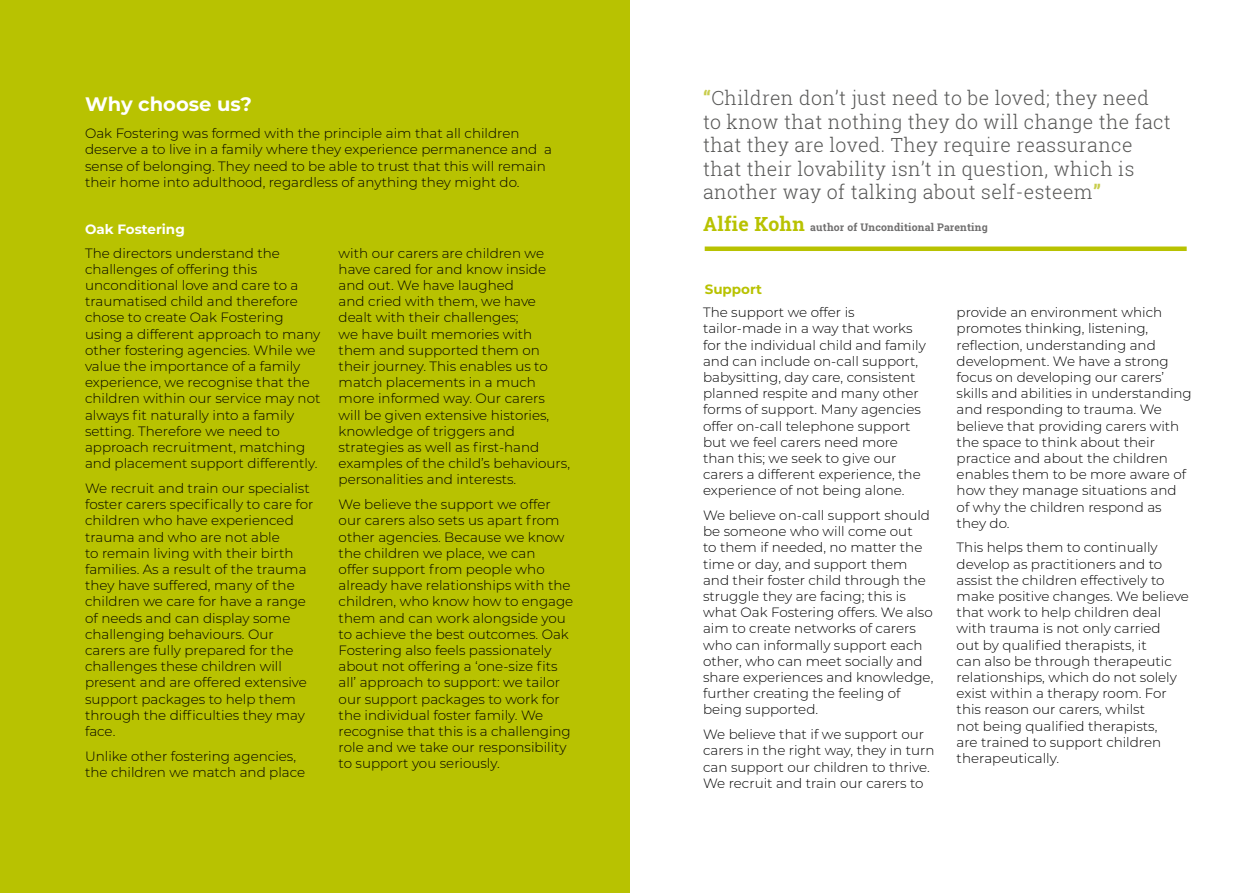
<style>
.page{position:relative;width:1259px;height:893px;background:#fff}
.page>*{position:absolute;margin:0;border:0;box-sizing:border-box;transform-origin:0 0}
.t1{font:300 19.5px/23.4px "Roboto Slab";letter-spacing:.02em;color:#575756}
.t2{font:700 19.5px "Montserrat";color:#fff}
.t3{font:300 13.5px/16.2px "Montserrat";color:#000}
.t4{font:700 13.5px "Montserrat";color:#fff}
.t5{font:700 13.5px "Montserrat";color:#b8c201}
.t6{font:700 10.5px "Roboto Slab";letter-spacing:.02em;color:#706f6f}
.s1{font-weight:700;color:#c8cd4c}
.s2{font-size:19.5px;color:#b8c201}
</style>
<div class="page">
<div style="left:0;top:0;width:629px;height:893px;background:#b8c201"></div>
<div style="left:704px;top:246px;width:482px;height:5px;background:#b8c201"></div>
<h1 class="t2" style="left:85px;top:90px;width:168px">Why choose us?</h1>
<p class="t3" style="left:85px;top:125px;width:468px">Oak Fostering was formed with the principle aim that all children deserve a to live in a family where they experience permanence and a sense of belonging. They need to be able to trust that this will remain their home into adulthood, regardless of anything they might do.</p>
<h1 class="t1" style="left:703px;top:86px;width:469px"><span class="s1">“</span>Children don’t just need to be loved; they need to know that nothing they do will change the fact that they are loved. They require reassurance that their lovability isn’t in question, which is another way of talking about self-esteem<span class="s1">”</span></h1>
<p class="t4" style="left:85px;top:220px;width:101px">Oak Fostering</p>
<p class="t6" style="left:703px;top:220px;width:286px"><span class="s2">Alfie Kohn</span> author of Unconditional Parenting</p>
<p class="t3" style="left:85px;top:244px;width:237px">The directors understand the challenges of offering this unconditional love and care to a traumatised child and therefore chose to create Oak Fostering using a different approach to many other fostering agencies. While we value the importance of a family experience, we recognise that the children within our service may not always fit naturally into a family setting. Therefore we need to approach recruitment, matching and placement support differently.</p>
<p class="t3" style="left:85px;top:480px;width:230px">We recruit and train our specialist foster carers specifically to care for children who have experienced trauma and who are not able<br>to remain living with their birth families. As a result of the trauma they have suffered, many of the children we care for have a range of needs and can display some challenging behaviours. Our carers are fully prepared for the challenges these children will present and are offered extensive support packages to help them through the difficulties they may face.</p>
<p class="t3" style="left:85px;top:747px;width:222px">Unlike other fostering agencies, the children we match and place</p>
<p class="t3" style="left:339px;top:244px;width:233px">with our carers are children we have cared for and know inside and out. We have laughed<br>and cried with them, we have dealt with their challenges;<br>we have built memories with them and supported them on their journey. This enables us to match placements in a much more informed way. Our carers will be given extensive histories, knowledge of triggers and strategies as well as first-hand examples of the child’s behaviours, personalities and interests.</p>
<p class="t3" style="left:339px;top:496px;width:236px">We believe the support we offer our carers also sets us apart from other agencies. Because we know the children we place, we can<br>offer support from people who already have relationships with the children, who know how to engage them and can work alongside you to achieve the best outcomes. Oak<br>Fostering also feels passionately about not offering a ‘one-size fits all’ approach to support: we tailor our support packages to work for the individual foster family. We recognise that this is a challenging role and we take our responsibility to support you seriously.</p>
<p class="t5" style="left:704px;top:279px;width:59px">Support</p>
<p class="t3" style="left:703px;top:304px;width:224px">The support we offer is tailor-made in a way that works for the individual child and family and can include on-call support, babysitting, day care, consistent planned respite and many other forms of support. Many agencies offer on-call telephone support but we feel carers need more than this; we seek to give our carers a different experience, the experience of not being alone.</p>
<p class="t3" style="left:703px;top:507px;width:232px">We believe on-call support should be someone who will come out<br>to them if needed, no matter the time or day, and support them and their foster child through the struggle they are facing; this is what Oak Fostering offers. We also aim to create networks of carers who can informally support each other, who can meet socially and share experiences and knowledge, further creating the feeling of being supported.</p>
<p class="t3" style="left:703px;top:726px;width:233px">We believe that if we support our carers in the right way, they in turn can support our children to thrive.<br>We recruit and train our carers to</p>
<p class="t3" style="left:956px;top:304px;width:237px">provide an environment which promotes thinking, listening, reflection, understanding and development. We have a strong focus on developing our carers’ skills and abilities in understanding and responding to trauma. We believe that providing carers with the space to think about their practice and about the children enables them to be more aware of how they manage situations and of why the children respond as they do.</p>
<p class="t3" style="left:956px;top:539px;width:234px">This helps them to continually develop as practitioners and to assist the children effectively to make positive changes. We believe that work to help children deal with trauma is not only carried<br>out by qualified therapists, it<br>can also be through therapeutic relationships, which do not solely exist within a therapy room. For this reason our carers, whilst<br>not being qualified therapists,<br>are trained to support children therapeutically.</p>
</div>
